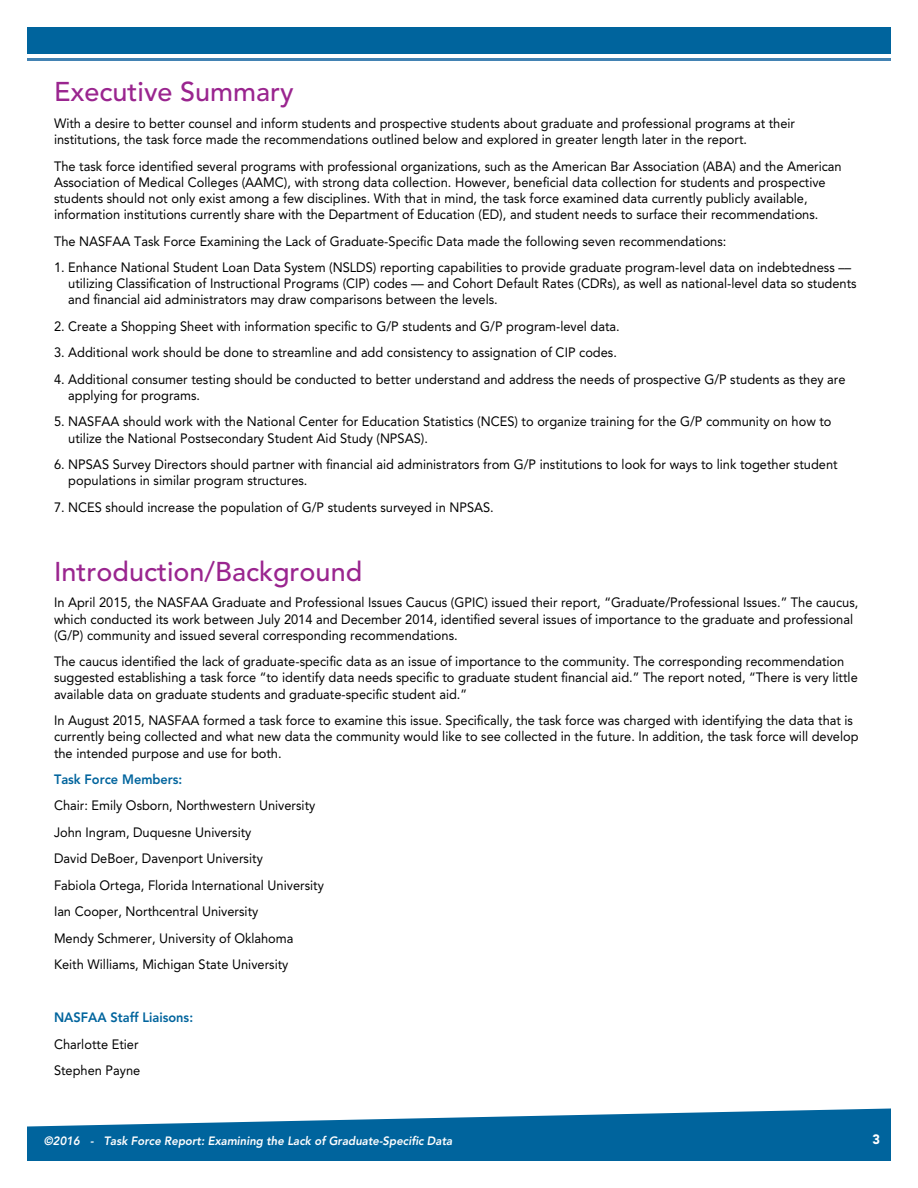
<style>
.page{position:relative;width:918px;height:1188px;background:#fff}
.page>*{position:absolute;margin:0;border:0;box-sizing:border-box;transform-origin:0 0}
.t1{font:500 27px "Avenir LT Std";color:#9a258f}
.t2{font:13.5px/16.2px "Avenir LT Std";color:#000;scale:.95 1}
.t3{font:800 13.5px "Avenir LT Std";color:#00649d;scale:.95 1}
.t4{font:900 13.5px "Avenir LT Std";color:#fff;scale:.95 1}
.t5{font:italic 800 12px "Avenir LT Std";color:#fff;scale:.95 1}
</style>
<div class="page">
<div style="left:27px;top:27px;width:864px;height:27px;background:#00649d"></div>
<hr style="left:27px;top:58px;width:864px;height:3px;background:#4383b3">
<svg style="left:27px;top:1108px;width:864px;height:26px"></svg>
<div style="left:27px;top:1134px;width:864px;height:27px;background:#00649d"></div>
<h1 class="t1" style="left:54px;top:76px;width:241px">Executive Summary</h1>
<p class="t2" style="left:54px;top:115px;width:782px">With a desire to better counsel and inform students and prospective students about graduate and professional programs at their institutions, the task force made the recommendations outlined below and explored in greater length later in the report.</p>
<p class="t2" style="left:54px;top:158px;width:831px">The task force identified several programs with professional organizations, such as the American Bar Association (ABA) and the American Association of Medical Colleges (AAMC), with strong data collection. However, beneficial data collection for students and prospective students should not only exist among a few disciplines. With that in mind, the task force examined data currently publicly available, information institutions currently share with the Department of Education (ED), and student needs to surface their recommendations.</p>
<p class="t2" style="left:54px;top:233px;width:709px">The NASFAA Task Force Examining the Lack of Graduate-Specific Data made the following seven recommendations:</p>
<p class="t2" style="left:68px;top:259px;width:831px;text-indent:-14px">1. Enhance National Student Loan Data System (NSLDS) reporting capabilities to provide graduate program-level data on indebtedness –– utilizing Classification of Instructional Programs (CIP) codes –– and Cohort Default Rates (CDRs), as well as national-level data so students and financial aid administrators may draw comparisons between the levels.</p>
<p class="t2" style="left:54px;top:318px;width:597px">2. Create a Shopping Sheet with information specific to G/P students and G/P program-level data.</p>
<p class="t2" style="left:54px;top:345px;width:594px">3. Additional work should be done to streamline and add consistency to assignation of CIP codes.</p>
<p class="t2" style="left:68px;top:371px;width:820px;text-indent:-14px">4. Additional consumer testing should be conducted to better understand and address the needs of prospective G/P students as they are applying for programs.</p>
<p class="t2" style="left:68px;top:414px;width:805px;text-indent:-14px">5. NASFAA should work with the National Center for Education Statistics (NCES) to organize training for the G/P community on how to utilize the National Postsecondary Student Aid Study (NPSAS).</p>
<p class="t2" style="left:68px;top:456px;width:811px;text-indent:-14px">6. NPSAS Survey Directors should partner with financial aid administrators from G/P institutions to look for ways to link together student populations in similar program structures.</p>
<p class="t2" style="left:54px;top:499px;width:465px">7. NCES should increase the population of G/P students surveyed in NPSAS.</p>
<h1 class="t1" style="left:54px;top:556px;width:310px">Introduction/Background</h1>
<p class="t2" style="left:54px;top:595px;width:848px">In April 2015, the NASFAA Graduate and Professional Issues Caucus (GPIC) issued their report, “Graduate/Professional Issues.” The caucus, which conducted its work between July 2014 and December 2014, identified several issues of importance to the graduate and professional (G/P) community and issued several corresponding recommendations.</p>
<p class="t2" style="left:54px;top:654px;width:848px">The caucus identified the lack of graduate-specific data as an issue of importance to the community. The corresponding recommendation suggested establishing a task force “to identify data needs specific to graduate student financial aid.” The report noted, “There is very little available data on graduate students and graduate-specific student aid.”</p>
<p class="t2" style="left:54px;top:712px;width:848px">In August 2015, NASFAA formed a task force to examine this issue. Specifically, the task force was charged with identifying the data that is currently being collected and what new data the community would like to see collected in the future. In addition, the task force will develop the intended purpose and use for both.</p>
<p class="t3" style="left:54px;top:771px;width:137px">Task Force Members:</p>
<p class="t2" style="left:54px;top:793px;width:286px;line-height:26.4px">Chair: Emily Osborn, Northwestern University John Ingram, Duquesne University<br>David DeBoer, Davenport University<br>Fabiola Ortega, Florida International University Ian Cooper, Northcentral University<br>Mendy Schmerer, University of Oklahoma Keith Williams, Michigan State University</p>
<p class="t3" style="left:54px;top:1009px;width:148px">NASFAA Staff Liaisons:</p>
<p class="t2" style="left:54px;top:1031px;width:92px;line-height:26.4px">Charlotte Etier<br>Stephen Payne</p>
<p class="t5" style="left:44px;top:1133px;width:431px">©2016 - Task Force Report: Examining the Lack of Graduate-Specific Data</p>
<p class="t4" style="left:873px;top:1131px;width:9px">3</p>
</div>
